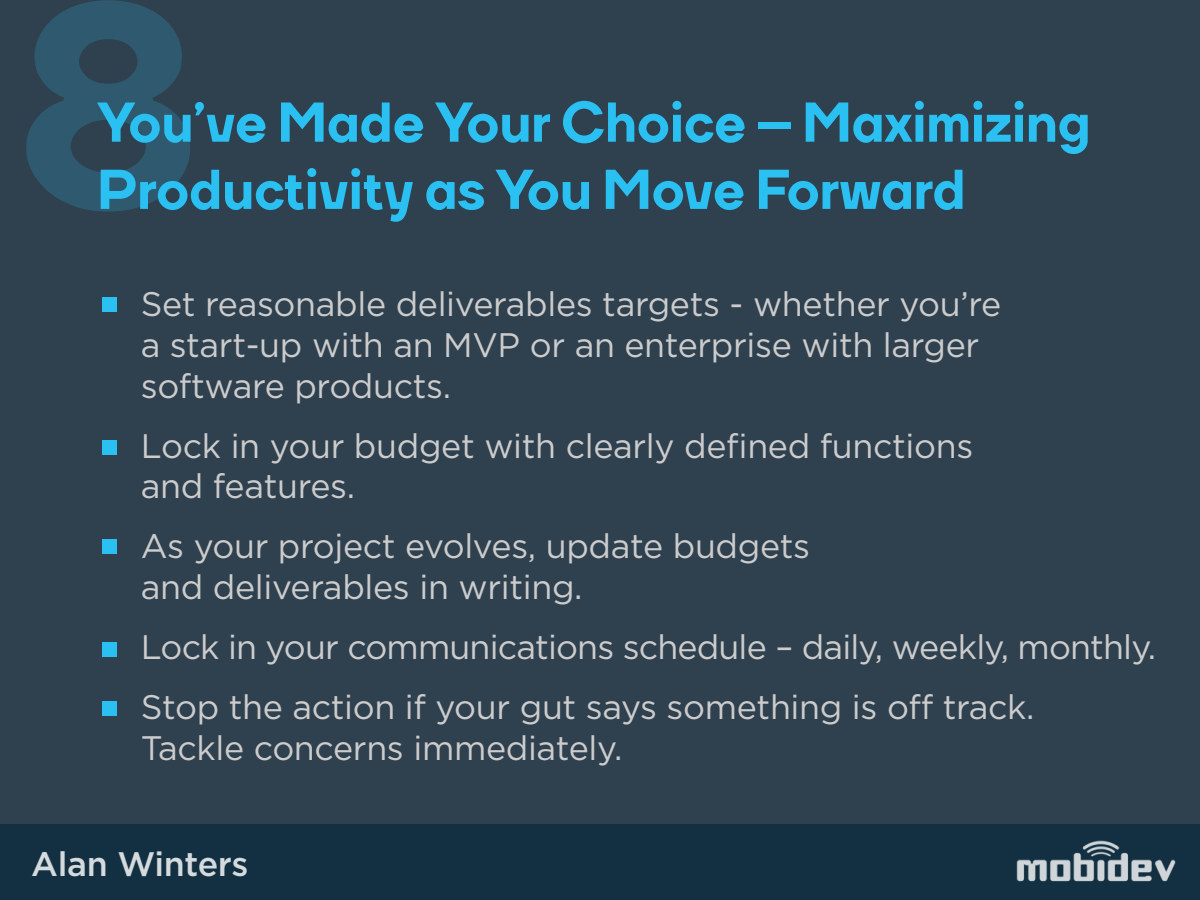
<style>
.page{position:relative;width:1200px;height:900px;background:#2f404f}
.page>*{position:absolute;margin:0;border:0;box-sizing:border-box;transform-origin:0 0}
.t1{font:800 278.2px "TT Firs";color:#2bc0f2}
.t2{font:800 56px/67.2px "TT Firs";color:#2bc0f2}
.t3{font:34px/40.8px "Gotham Pro";letter-spacing:-.01em;color:#ccc}
.t4{font:500 34px "Gotham Pro";letter-spacing:-.01em;color:#d5dadd}
</style>
<div class="page">
<div style="left:102px;top:297px;width:16px;height:15px;background:#2bc0f2"></div>
<div style="left:102px;top:440px;width:16px;height:16px;background:#2bc0f2"></div>
<div style="left:102px;top:539px;width:16px;height:15px;background:#2bc0f2"></div>
<div style="left:102px;top:642px;width:16px;height:15px;background:#2bc0f2"></div>
<div style="left:102px;top:701px;width:16px;height:15px;background:#2bc0f2"></div>
<div style="left:0;top:824px;width:1200px;height:76px;background:#123042"></div>
<img style="left:1016px;top:840px;width:160px;height:42px">
<h1 class="t1" style="left:19px;top:-72px;width:180px">8</h1>
<h2 class="t2" style="left:97px;top:89px;width:995px">You’ve Made Your Choice – Maximizing<br>Productivity as You Move Forward</h2>
<p class="t3" style="left:141px;top:284px;width:862px">Set reasonable deliverables targets - whether you’re a start-up with an MVP or an enterprise with larger software products.</p>
<p class="t3" style="left:141px;top:425px;width:834px">Lock in your budget with clearly defined functions and features.</p>
<p class="t3" style="left:141px;top:526px;width:671px">As your project evolves, update budgets and deliverables in writing.</p>
<p class="t3" style="left:141px;top:617px;width:1017px;line-height:60px">Lock in your communications schedule – daily, weekly, monthly.<br>Stop the action if your gut says something is off track.</p>
<p class="t3" style="left:141px;top:728px;width:483px">Tackle concerns immediately.</p>
<p class="t4" style="left:31px;top:845px;width:219px">Alan Winters</p>
</div>
